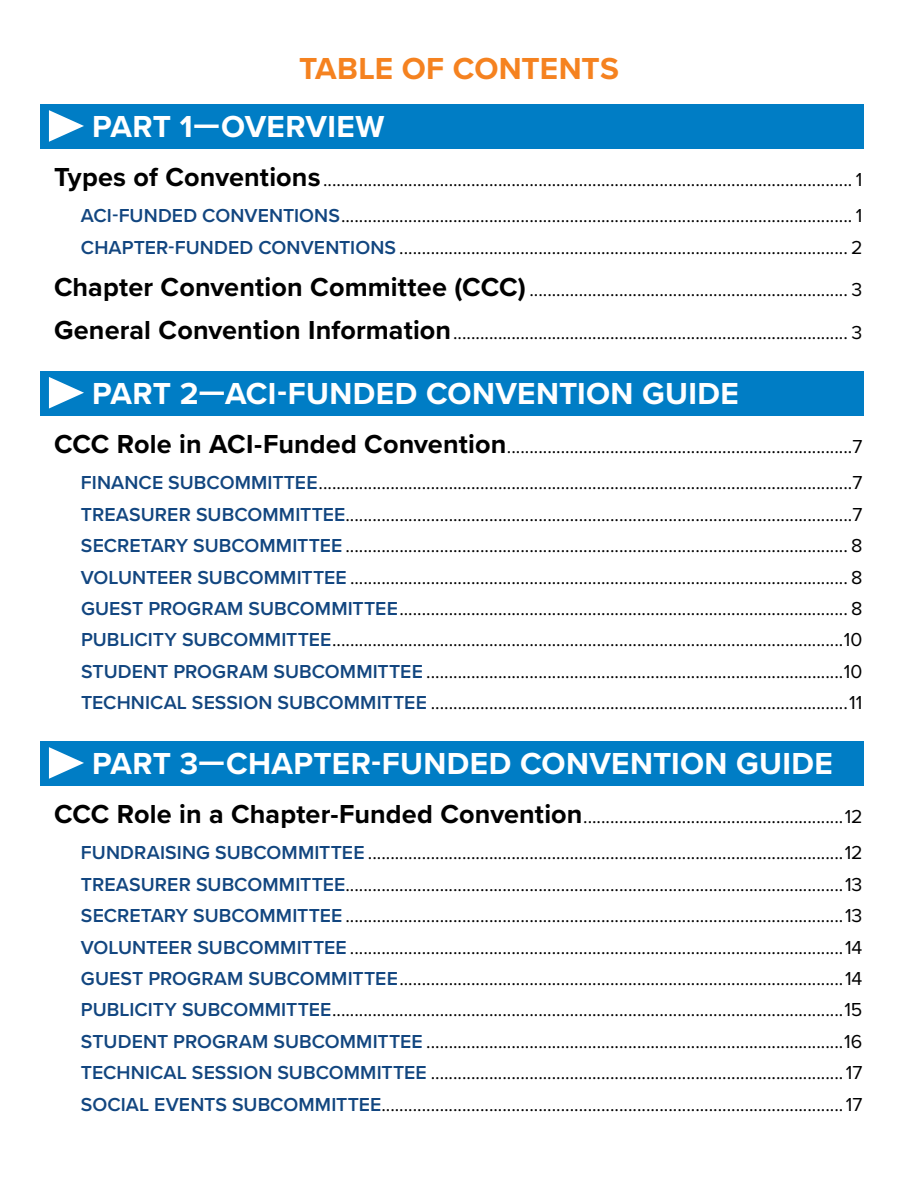
<style>
.page{position:relative;width:918px;height:1188px;background:#fff}
.page>*{position:absolute;margin:0;border:0;box-sizing:border-box;transform-origin:0 0}
.t1{font:700 31.5px "Proxima Nova";letter-spacing:.01em;color:#fff}
.t2{font:700 31.5px "Proxima Nova";color:#f58220}
.t3{font:19.5px/31.3px "Proxima Nova";color:#000;text-align:right}
.s1{font-weight:700;font-size:27px}
.s2{font-weight:600;color:#124680}
</style>
<div class="page">
<div style="left:40px;top:104px;width:824px;height:45px;background:#007dc5"></div>
<div style="left:40px;top:371px;width:824px;height:45px;background:#007dc5"></div>
<div style="left:40px;top:741px;width:824px;height:45px;background:#007dc5"></div>
<svg style="left:49px;top:110px;width:35px;height:32px"></svg>
<svg style="left:49px;top:377px;width:35px;height:32px"></svg>
<svg style="left:49px;top:747px;width:35px;height:32px"></svg>
<h1 class="t2" style="left:299px;top:45px;width:321px">TABLE OF CONTENTS</h1>
<h1 class="t1" style="left:92px;top:103px;width:294px">PART 1—OVERVIEW</h1>
<p class="t3" style="left:54px;top:161px;width:810px;line-height:36px"><span class="s1">Types of Conventions</span>...................................................................................................................... 1<br><span class="s2">ACI-FUNDED CONVENTIONS</span>.................................................................................................................. 1</p>
<p class="t3" style="left:54px;top:225px;width:810px;line-height:42.6px;text-align:justify;text-indent:27px"><span class="s2">CHAPTER-FUNDED CONVENTIONS</span> .................................................................................................... 2<br><span class="s1">Chapter Convention Committee (CCC)</span> ....................................................................... 3<br><span class="s1">General Convention Information</span>........................................................................................ 3</p>
<h1 class="t1" style="left:92px;top:370px;width:648px">PART 2—ACI-FUNDED CONVENTION GUIDE</h1>
<p class="t3" style="left:54px;top:428px;width:810px;line-height:36px"><span class="s1">CCC Role in ACI-Funded Convention</span>.............................................................................7<br><span class="s2">FINANCE SUBCOMMITTEE</span>.......................................................................................................................7</p>
<p class="t3" style="left:81px;top:498px;width:783px;text-align:justify"><span class="s2">TREASURER SUBCOMMITTEE</span>.................................................................................................................7<br><span class="s2">SECRETARY SUBCOMMITTEE</span> ................................................................................................................ 8<br><span class="s2">VOLUNTEER SUBCOMMITTEE</span> ............................................................................................................... 8<br><span class="s2">GUEST PROGRAM SUBCOMMITTEE</span>.................................................................................................... 8<br><span class="s2">PUBLICITY SUBCOMMITTEE</span>..................................................................................................................10<br><span class="s2">STUDENT PROGRAM SUBCOMMITTEE</span> .............................................................................................10<br><span class="s2">TECHNICAL SESSION SUBCOMMITTEE</span> .............................................................................................11</p>
<h1 class="t1" style="left:92px;top:740px;width:742px">PART 3—CHAPTER-FUNDED CONVENTION GUIDE</h1>
<p class="t3" style="left:54px;top:798px;width:810px;line-height:36px"><span class="s1">CCC Role in a Chapter-Funded Convention</span>..........................................................12<br><span class="s2">FUNDRAISING SUBCOMMITTEE</span> ..........................................................................................................12</p>
<p class="t3" style="left:81px;top:868px;width:783px;text-align:justify"><span class="s2">TREASURER SUBCOMMITTEE</span>...............................................................................................................13<br><span class="s2">SECRETARY SUBCOMMITTEE</span> ...............................................................................................................13<br><span class="s2">VOLUNTEER SUBCOMMITTEE</span> ..............................................................................................................14<br><span class="s2">GUEST PROGRAM SUBCOMMITTEE</span>...................................................................................................14<br><span class="s2">PUBLICITY SUBCOMMITTEE</span>..................................................................................................................15<br><span class="s2">STUDENT PROGRAM SUBCOMMITTEE</span> .............................................................................................16<br><span class="s2">TECHNICAL SESSION SUBCOMMITTEE</span> ............................................................................................17<br><span class="s2">SOCIAL EVENTS SUBCOMMITTEE</span>.......................................................................................................17</p>
</div>
